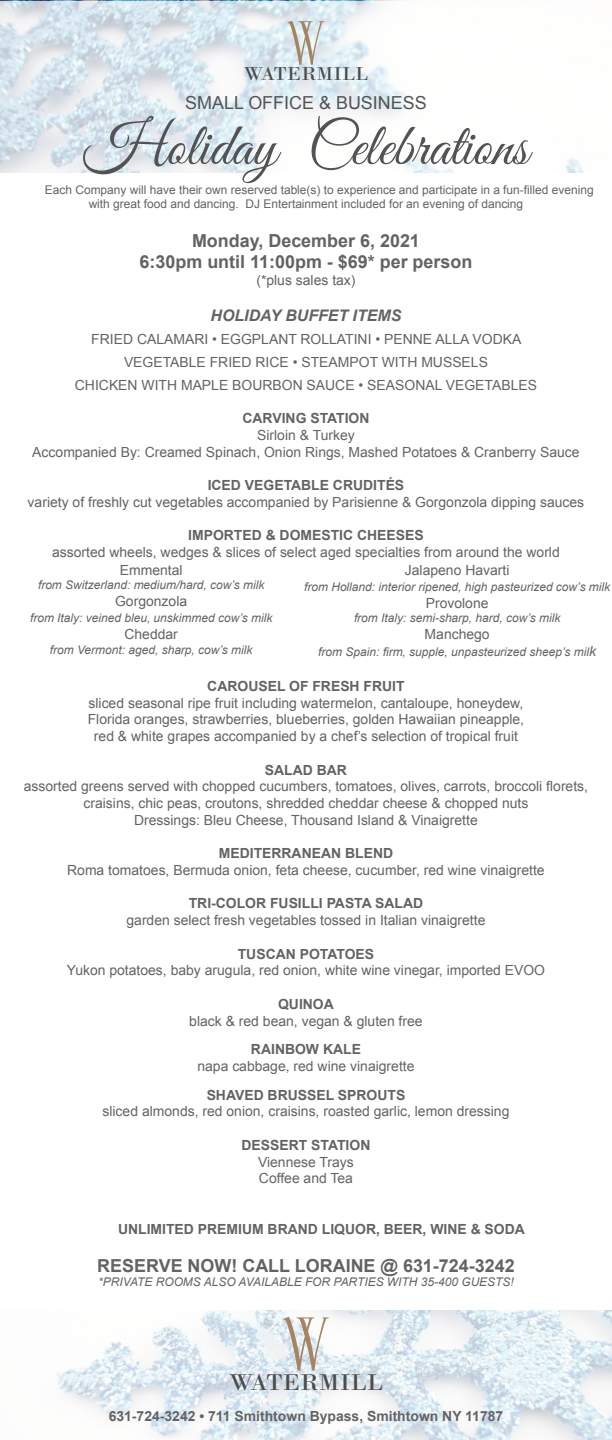
<style>
.page{position:relative;width:612px;height:1440px;background:#fff}
.page>*{position:absolute;margin:0;border:0;box-sizing:border-box;transform-origin:0 0}
.t1{font:73.3px "Echelon";color:#a68462;scale:1.04 1}
.t2{font:60px "Echelon";color:#a68462}
.t3{font:59.8px "Great Vibes";color:#535355}
.t4{font:24px "Bodoni";color:#4b4c4d;scale:1.04 1}
.t5{font:19.6px "Bodoni";color:#4b4c4d}
.t6{font:700 17.9px "Arial";color:#636366}
.t7{font:17.9px "Arial";color:#535355}
.t8{font:italic 700 15.9px "Arial";color:#636366}
.t9{font:13.9px "Arial";color:#636366}
.t10{font:700 13.9px "Arial";color:#636366}
.t11{font:italic 12px "Arial";color:#636366}
.t12{font:12px "Arial";color:#636366}
.s1{font-size:13.9px}
</style>
<div class="page">
<svg style="left:0;top:1px;width:584px;height:172px"></svg>
<svg style="left:56px;top:1310px;width:556px;height:130px"></svg>
<p class="t2" style="left:287px;top:9px;width:39px">W</p>
<p class="t7" style="left:185px;top:91px;width:243px">SMALL OFFICE &amp; BUSINESS</p>
<p class="t3" style="left:84px;top:108px;width:446px">Holiday Celebrations</p>
<p class="t5" style="left:244px;top:62px;width:126px">WATERMILL</p>
<p class="t12" style="left:45px;top:182px;width:550px">Each Company will have their own reserved table(s) to experience and participate in a fun-filled evening</p>
<p class="t12" style="left:89px;top:196px;width:436px">with great food and dancing. DJ Entertainment included for an evening of dancing</p>
<p class="t6" style="left:192px;top:229px;width:229px">Monday, December 6, 2021</p>
<p class="t6" style="left:140px;top:250px;width:334px">6:30pm until 11:00pm - $69* per person</p>
<p class="t9" style="left:256px;top:271px;width:101px">(*plus sales tax)</p>
<p class="t8" style="left:211px;top:305px;width:192px">HOLIDAY BUFFET ITEMS</p>
<p class="t9" style="left:91px;top:330px;width:432px">FRIED CALAMARI • EGGPLANT ROLLATINI • PENNE ALLA VODKA</p>
<p class="t9" style="left:124px;top:353px;width:365px">VEGETABLE FRIED RICE • STEAMPOT WITH MUSSELS</p>
<p class="t9" style="left:75px;top:376px;width:464px">CHICKEN WITH MAPLE BOURBON SAUCE • SEASONAL VEGETABLES</p>
<p class="t10" style="left:242px;top:409px;width:129px">CARVING STATION</p>
<p class="t9" style="left:257px;top:426px;width:99px">Sirloin &amp; Turkey</p>
<p class="t9" style="left:32px;top:443px;width:549px">Accompanied By: Creamed Spinach, Onion Rings, Mashed Potatoes &amp; Cranberry Sauce</p>
<p class="t10" style="left:208px;top:476px;width:198px">ICED VEGETABLE CRUDITÉS</p>
<p class="t9" style="left:28px;top:493px;width:558px">variety of freshly cut vegetables accompanied by Parisienne &amp; Gorgonzola dipping sauces</p>
<p class="t10" style="left:188px;top:526px;width:237px">IMPORTED &amp; DOMESTIC CHEESES</p>
<p class="t9" style="left:52px;top:543px;width:509px">assorted wheels, wedges &amp; slices of select aged specialties from around the world</p>
<p class="t9" style="left:120px;top:561px;width:64px">Emmental</p>
<p class="t11" style="left:38px;top:577px;width:228px">from Switzerland: medium/hard, cow’s milk</p>
<p class="t9" style="left:115px;top:592px;width:74px">Gorgonzola</p>
<p class="t11" style="left:30px;top:610px;width:244px">from Italy: veined bleu, unskimmed cow’s milk</p>
<p class="t9" style="left:124px;top:625px;width:55px">Cheddar</p>
<p class="t11" style="left:50px;top:642px;width:204px">from Vermont: aged, sharp, cow’s milk</p>
<p class="t9" style="left:405px;top:561px;width:106px">Jalapeno Havarti</p>
<p class="t11" style="left:304px;top:579px;width:308px">from Holland: interior ripened, high pasteurized cow’s milk</p>
<p class="t9" style="left:426px;top:594px;width:64px">Provolone</p>
<p class="t11" style="left:354px;top:610px;width:208px">from Italy: semi-sharp, hard, cow’s milk</p>
<p class="t9" style="left:425px;top:625px;width:67px">Manchego</p>
<p class="t11" style="left:318px;top:644px;width:279px">from Spain: firm, supple, unpasteurized sheep’s mil<span class="s1">k</span></p>
<p class="t10" style="left:207px;top:677px;width:199px">CAROUSEL OF FRESH FRUIT</p>
<p class="t9" style="left:89px;top:694px;width:436px">sliced seasonal ripe fruit including watermelon, cantaloupe, honeydew,</p>
<p class="t9" style="left:88px;top:710px;width:438px">Florida oranges, strawberries, blueberries, golden Hawaiian pineapple,</p>
<p class="t9" style="left:94px;top:727px;width:426px">red &amp; white grapes accompanied by a chef’s selection of tropical fruit</p>
<p class="t10" style="left:265px;top:760px;width:84px">SALAD BAR</p>
<p class="t9" style="left:24px;top:777px;width:566px">assorted greens served with chopped cucumbers, tomatoes, olives, carrots, broccoli florets,</p>
<p class="t9" style="left:83px;top:794px;width:447px">craisins, chic peas, croutons, shredded cheddar cheese &amp; chopped nuts</p>
<p class="t9" style="left:134px;top:811px;width:345px">Dressings: Bleu Cheese, Thousand Island &amp; Vinaigrette</p>
<p class="t10" style="left:219px;top:844px;width:176px">MEDITERRANEAN BLEND</p>
<p class="t9" style="left:67px;top:861px;width:479px">Roma tomatoes, Bermuda onion, feta cheese, cucumber, red wine vinaigrette</p>
<p class="t10" style="left:189px;top:894px;width:236px">TRI-COLOR FUSILLI PASTA SALAD</p>
<p class="t9" style="left:127px;top:911px;width:360px">garden select fresh vegetables tossed in Italian vinaigrette</p>
<p class="t10" style="left:238px;top:945px;width:138px">TUSCAN POTATOES</p>
<p class="t9" style="left:67px;top:961px;width:480px">Yukon potatoes, baby arugula, red onion, white wine vinegar, imported EVOO</p>
<p class="t10" style="left:278px;top:995px;width:57px">QUINOA</p>
<p class="t9" style="left:189px;top:1012px;width:235px">black &amp; red bean, vegan &amp; gluten free</p>
<p class="t10" style="left:251px;top:1040px;width:112px">RAINBOW KALE</p>
<p class="t9" style="left:197px;top:1057px;width:219px">napa cabbage, red wine vinaigrette</p>
<p class="t10" style="left:207px;top:1086px;width:200px">SHAVED BRUSSEL SPROUTS</p>
<p class="t9" style="left:102px;top:1102px;width:408px">sliced almonds, red onion, craisins, roasted garlic, lemon dressing</p>
<p class="t10" style="left:242px;top:1136px;width:130px">DESSERT STATION</p>
<p class="t9" style="left:258px;top:1153px;width:97px">Viennese Trays</p>
<p class="t9" style="left:259px;top:1169px;width:96px">Coffee and Tea</p>
<p class="t10" style="left:118px;top:1220px;width:408px">UNLIMITED PREMIUM BRAND LIQUOR, BEER, WINE &amp; SODA</p>
<p class="t6" style="left:97px;top:1254px;width:419px">RESERVE NOW! CALL LORAINE @ 631-724-3242</p>
<p class="t11" style="left:98px;top:1274px;width:417px">*PRIVATE ROOMS ALSO AVAILABLE FOR PARTIES WITH 35-400 GUESTS!</p>
<p class="t1" style="left:283px;top:1302px;width:46px">W</p>
<p class="t4" style="left:229px;top:1368px;width:149px">WATERMILL</p>
<p class="t10" style="left:109px;top:1407px;width:396px">631-724-3242 • 711 Smithtown Bypass, Smithtown NY 11787</p>
</div>
